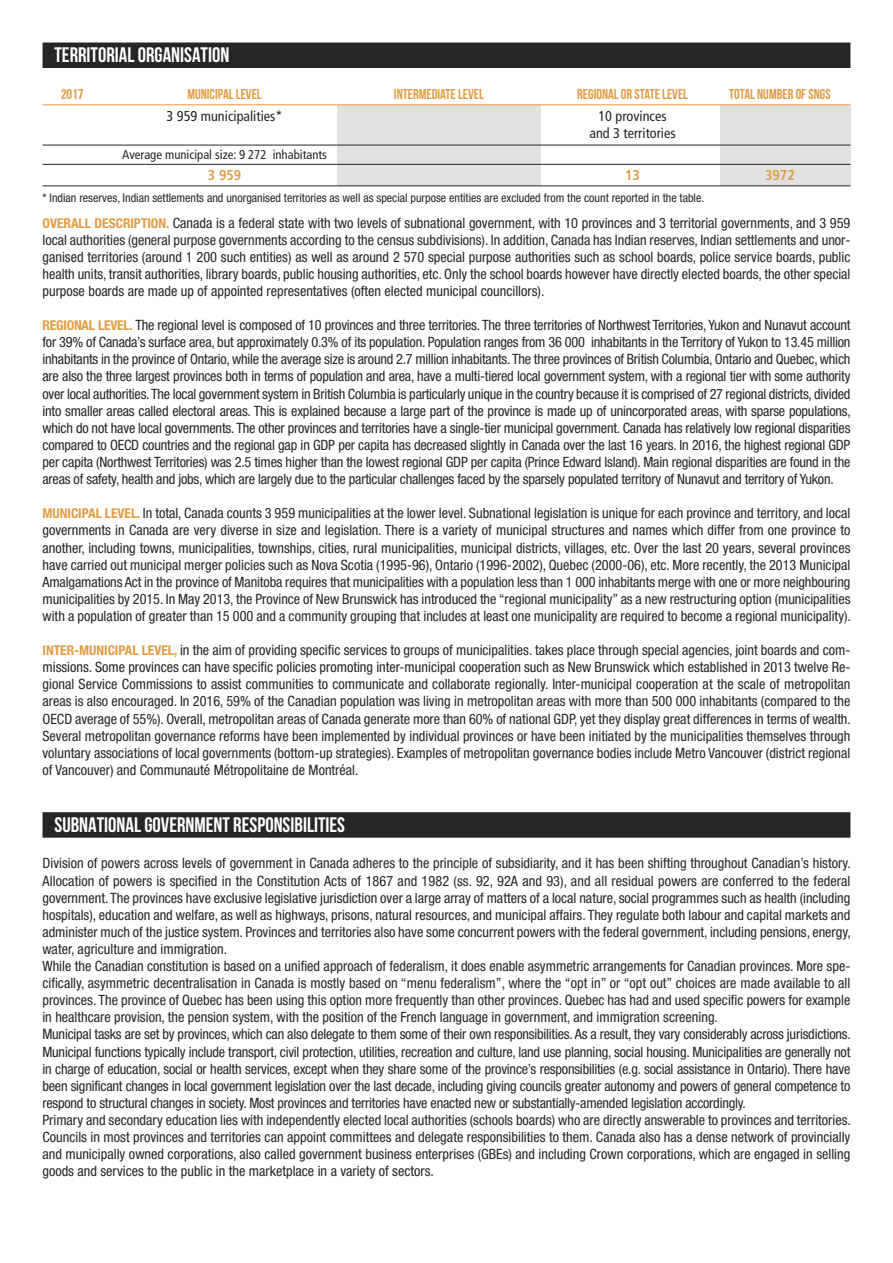
<style>
.page{position:relative;width:893px;height:1263px;background:#fff}
.page>*{position:absolute;margin:0;border:0;box-sizing:border-box;transform-origin:0 0}
.t1{font:700 21px "Bebas Neue";color:#fff}
.t2{font:condensed 14.25px/17.1px "Helvetica Neue";color:#272526;text-align:justify}
.t3{font:700 14.25px "Bebas Neue";color:#e29c44}
.t4{font:condensed 14.25px/17.1px "Frutiger";color:#272526;text-align:center}
.t5{font:700 condensed 14.25px "Frutiger";color:#e29c44}
.t6{font:condensed 12.75px "Frutiger";color:#272526}
.t7{font:condensed 12px "Helvetica Neue";color:#272526}
.s1{font-weight:700;font-size:13.5px;color:#e29c44}
</style>
<div class="page">
<div style="left:720px;top:105px;width:130px;height:80px;background:#e1e1e1"></div>
<div style="left:337px;top:105px;width:204px;height:80px;background:#e1e1e1"></div>
<div style="left:43px;top:43px;width:807px;height:25px;background:#272526"></div>
<hr style="left:43px;top:104px;width:807px;height:1px;background:#e29c44">
<hr style="left:43px;top:145px;width:807px;height:1px;background:#272526">
<hr style="left:43px;top:164px;width:807px;height:1px;background:#272526">
<hr style="left:43px;top:185px;width:807px;height:1px;background:#272526">
<div style="left:43px;top:812px;width:807px;height:26px;background:#272526"></div>
<h1 class="t1" style="left:55px;top:43px;width:176px">TERRITORIAL ORGANISATION</h1>
<p class="t3" style="left:61px;top:86px;width:24px">2017</p>
<p class="t3" style="left:187px;top:86px;width:76px">MUNICIPALLEVEL</p>
<p class="t3" style="left:394px;top:86px;width:91px">INTERMEDIATE LEVEL</p>
<p class="t3" style="left:577px;top:86px;width:112px">REGIONALOR STATELEVEL</p>
<p class="t3" style="left:729px;top:86px;width:103px">TOTAL NUMBER OF SNGS</p>
<p class="t4" style="left:167px;top:108px;width:117px">3 959 municipalities*</p>
<p class="t4" style="left:589px;top:108px;width:88px">10 provinces and 3 territories</p>
<p class="t6" style="left:122px;top:149px;width:206px">Average municipal size: 9 272 inhabitants</p>
<p class="t5" style="left:208px;top:170px;width:35px">3 959</p>
<p class="t5" style="left:625px;top:170px;width:16px">13</p>
<p class="t5" style="left:765px;top:170px;width:31px">3972</p>
<p class="t7" style="left:43px;top:193px;width:663px">* Indian reserves, Indian settlements and unorganised territories as well as special purpose entities are excluded from the count reported in the table.</p>
<p class="t2" style="left:43px;top:215px;width:809px"><span class="s1">OVERALL DESCRIPTION.</span> Canada is a federal state with two levels of subnational government, with 10 provinces and 3 territorial governments, and 3 959 local authorities (general purpose governments according to the census subdivisions). In addition, Canada has Indian reserves, Indian settlements and unor&shy;ganised territories (around 1 200 such entities) as well as around 2 570 special purpose authorities such as school boards, police service boards, public health units, transit authorities, library boards, public housing authorities, etc. Only the school boards however have directly elected boards, the other special purpose boards are made up of appointed representatives (often elected municipal councillors).</p>
<p class="t2" style="left:43px;top:318px;width:810px"><span class="s1">REGIONAL LEVEL.</span> The regional level is composed of 10 provinces and three territories. The three territories of Northwest Territories, Yukon and Nunavut account for 39% of Canada’s surface area, but approximately 0.3% of its population. Population ranges from 36 000 inhabitants in the Territory of Yukon to 13.45 million inhabitants in the province of Ontario, while the average size is around 2.7 million inhabitants.The three provinces of British Columbia, Ontario and Quebec, which are also the three largest provinces both in terms of population and area, have a multi-tiered local government system, with a regional tier with some authority over local authorities.The local government system in British Columbia is particularly unique in the country because it is comprised of 27 regional districts, divided into smaller areas called electoral areas. This is explained because a large part of the province is made up of unincorporated areas, with sparse populations, which do not have local governments. The other provinces and territories have a single-tier municipal government. Canada has relatively low regional disparities compared to OECD countries and the regional gap in GDP per capita has decreased slightly in Canada over the last 16 years. In 2016, the highest regional GDP per capita (Northwest Territories) was 2.5 times higher than the lowest regional GDP per capita (Prince Edward Island). Main regional disparities are found in the areas of safety, health and jobs, which are largely due to the particular challenges faced by the sparsely populated territory of Nunavut and territory of Yukon.</p>
<p class="t2" style="left:43px;top:506px;width:810px"><span class="s1">MUNICIPAL LEVEL.</span> In total, Canada counts 3 959 municipalities at the lower level. Subnational legislation is unique for each province and territory, and local governments in Canada are very diverse in size and legislation. There is a variety of municipal structures and names which differ from one province to another, including towns, municipalities, townships, cities, rural municipalities, municipal districts, villages, etc. Over the last 20 years, several provinces have carried out municipal merger policies such as Nova Scotia (1995-96), Ontario (1996-2002), Quebec (2000-06), etc. More recently, the 2013 Municipal Amalgamations Act in the province of Manitoba requires that municipalities with a population less than 1 000 inhabitants merge with one or more neighbouring municipalities by 2015. In May 2013, the Province of New Brunswick has introduced the “regional municipality” as a new restructuring option (municipalities with a population of greater than 15 000 and a community grouping that includes at least one municipality are required to become a regional municipality).</p>
<p class="t2" style="left:43px;top:643px;width:810px"><span class="s1">INTER-MUNICIPAL LEVEL,</span> in the aim of providing specific services to groups of municipalities. takes place through special agencies, joint boards and com&shy;missions. Some provinces can have specific policies promoting inter-municipal cooperation such as New Brunswick which established in 2013 twelve Re&shy;gional Service Commissions to assist communities to communicate and collaborate regionally. Inter-municipal cooperation at the scale of metropolitan areas is also encouraged. In 2016, 59% of the Canadian population was living in metropolitan areas with more than 500 000 inhabitants (compared to the OECD average of 55%). Overall, metropolitan areas of Canada generate more than 60% of national GDP, yet they display great differences in terms of wealth.<br>Several metropolitan governance reforms have been implemented by individual provinces or have been initiated by the municipalities themselves through voluntary associations of local governments (bottom-up strategies). Examples of metropolitan governance bodies include Metro Vancouver (district regional of Vancouver) and Communauté Métropolitaine de Montréal.</p>
<h1 class="t1" style="left:55px;top:812px;width:292px">SUBNATIONAL GOVERNMENT RESPONSIBILITIES</h1>
<p class="t2" style="left:42px;top:856px;width:810px;text-align:left">Division of powers across levels of government in Canada adheres to the principle of subsidiarity, and it has been shifting throughout Canadian’s history.<br>Allocation of powers is specified in the Constitution Acts of 1867 and 1982 (ss. 92, 92A and 93), and all residual powers are conferred to the federal government. The provinces have exclusive legislative jurisdiction over a large array of matters of a local nature, social programmes such as health (including hospitals), education and welfare, as well as highways, prisons, natural resources, and municipal affairs. They regulate both labour and capital markets and administer much of the justice system. Provinces and territories also have some concurrent powers with the federal government, including pensions, energy, water, agriculture and immigration.<br>While the Canadian constitution is based on a unified approach of federalism, it does enable asymmetric arrangements for Canadian provinces. More spe&shy;cifically, asymmetric decentralisation in Canada is mostly based on “menu federalism”, where the “opt in” or “opt out” choices are made available to all provinces. The province of Quebec has been using this option more frequently than other provinces. Quebec has had and used specific powers for example in healthcare provision, the pension system, with the position of the French language in government, and immigration screening.<br>Municipal tasks are set by provinces, which can also delegate to them some of their own responsibilities. As a result, they vary considerably across jurisdictions.<br>Municipal functions typically include transport, civil protection, utilities, recreation and culture, land use planning, social housing. Municipalities are generally not in charge of education, social or health services, except when they share some of the province’s responsibilities (e.g. social assistance in Ontario). There have been significant changes in local government legislation over the last decade, including giving councils greater autonomy and powers of general competence to respond to structural changes in society. Most provinces and territories have enacted new or substantially-amended legislation accordingly.<br>Primary and secondary education lies with independently elected local authorities (schools boards) who are directly answerable to provinces and territories.<br>Councils in most provinces and territories can appoint committees and delegate responsibilities to them. Canada also has a dense network of provincially and municipally owned corporations, also called government business enterprises (GBEs) and including Crown corporations, which are engaged in selling goods and services to the public in the marketplace in a variety of sectors.</p>
</div>
